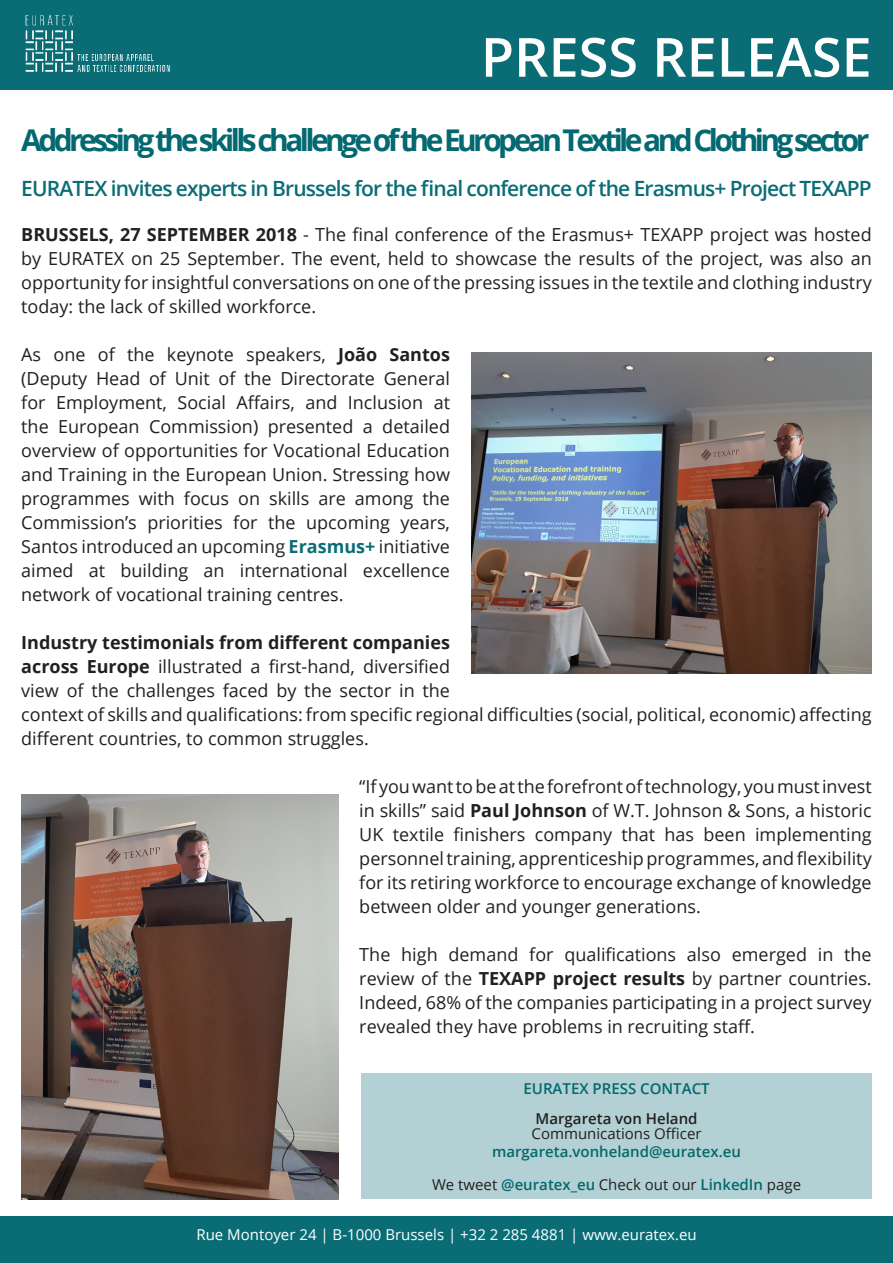
<style>
.page{position:relative;width:893px;height:1263px;background:#fff}
.page>*{position:absolute;margin:0;border:0;box-sizing:border-box;transform-origin:0 0}
.t1{font:600 54px "Open Sans";color:#fff}
.t2{font:700 30px "Open Sans";letter-spacing:-.12em;color:#036870}
.t3{font:600 21px "Open Sans";letter-spacing:-.04em;color:#0a6d76}
.t4{font:18px/24px "Open Sans";color:#231f20;text-align:justify}
.t5{font:15px "Open Sans";color:#231f20}
.t6{font:15px "Open Sans";color:#fff}
.t7{font:600 15px "Open Sans";color:#036870}
.t8{font:600 15px "Open Sans";color:#231f20}
.s1{font-weight:700}
.s2{font-weight:700;color:#0a6d76}
.s3{font-weight:600;color:#036870}
</style>
<div class="page">
<div style="left:0;top:0;width:893px;height:89px;background:#0a6d76"></div>
<div style="left:0;top:1216px;width:893px;height:47px;background:#0a6d76"></div>
<img style="left:25px;top:15px;width:145px;height:57px">
<div style="left:361px;top:1074px;width:511px;height:125px;background:#b3d1d4"></div>
<img style="left:471px;top:353px;width:401px;height:321px">
<img style="left:21px;top:794px;width:317px;height:405px">
<h1 class="t1" style="left:481px;top:20px;width:392px">PRESS RELEASE</h1>
<p class="t2" style="left:21px;top:119px;width:850px">Addressing the skills challenge of the European Textile and Clothing sector</p>
<p class="t3" style="left:21px;top:174px;width:852px">EURATEX invites experts in Brussels for the final conference of the Erasmus+ Project TEXAPP</p>
<p class="t4" style="left:21px;top:222px;width:852px"><span class="s1">BRUSSELS, 27 SEPTEMBER 2018</span> - The final conference of the Erasmus+ TEXAPP project was hosted by EURATEX on 25 September. The event, held to showcase the results of the project, was also an opportunity for insightful conversations on one of the pressing issues in the textile and clothing industry today: the lack of skilled workforce.</p>
<p class="t4" style="left:21px;top:342px;width:430px">As one of the keynote speakers, <span class="s1">João Santos </span>(Deputy Head of Unit of the Directorate General for Employment, Social Affairs, and Inclusion at the European Commission) presented a detailed overview of opportunities for Vocational Education and Training in the European Union. Stressing how programmes with focus on skills are among the Commission’s priorities for the upcoming years, Santos introduced an upcoming <span class="s2">Erasmus+</span> initiative aimed at building an international excellence network of vocational training centres.</p>
<p class="t4" style="left:21px;top:630px;width:852px;text-align:left"><span class="s1">Industry testimonials from different companies<br>across Europe</span> illustrated a first-hand, diversified<br>view of the challenges faced by the sector in the<br>context of skills and qualifications: from specific regional difficulties (social, political, economic) affecting different countries, to common struggles.</p>
<p class="t4" style="left:359px;top:774px;width:514px">“If you want to be at the forefront of technology, you must invest in skills” said <span class="s1">Paul Johnson</span> of W.T. Johnson &amp; Sons, a historic UK textile finishers company that has been implementing personnel training, apprenticeship programmes, and flexibility for its retiring workforce to encourage exchange of knowledge between older and younger generations.</p>
<p class="t4" style="left:359px;top:942px;width:514px">The high demand for qualifications also emerged in the review of the <span class="s1">TEXAPP project results</span> by partner countries.<br>Indeed, 68% of the companies participating in a project survey revealed they have problems in recruiting staff.</p>
<p class="t7" style="left:523px;top:1078px;width:188px">EURATEX PRESS CONTACT</p>
<p class="t8" style="left:536px;top:1108px;width:163px">Margareta von Heland</p>
<p class="t5" style="left:532px;top:1123px;width:171px">Communications Officer</p>
<p class="t7" style="left:492px;top:1141px;width:250px">margareta.vonheland@euratex.eu</p>
<p class="t5" style="left:432px;top:1174px;width:371px">We tweet <span class="s3">@euratex_eu</span> Check out our <span class="s3">LinkedIn</span> page</p>
<p class="t6" style="left:196px;top:1225px;width:502px">Rue Montoyer 24 | B-1000 Brussels | +32 2 285 4881 | www.euratex.eu</p>
</div>
